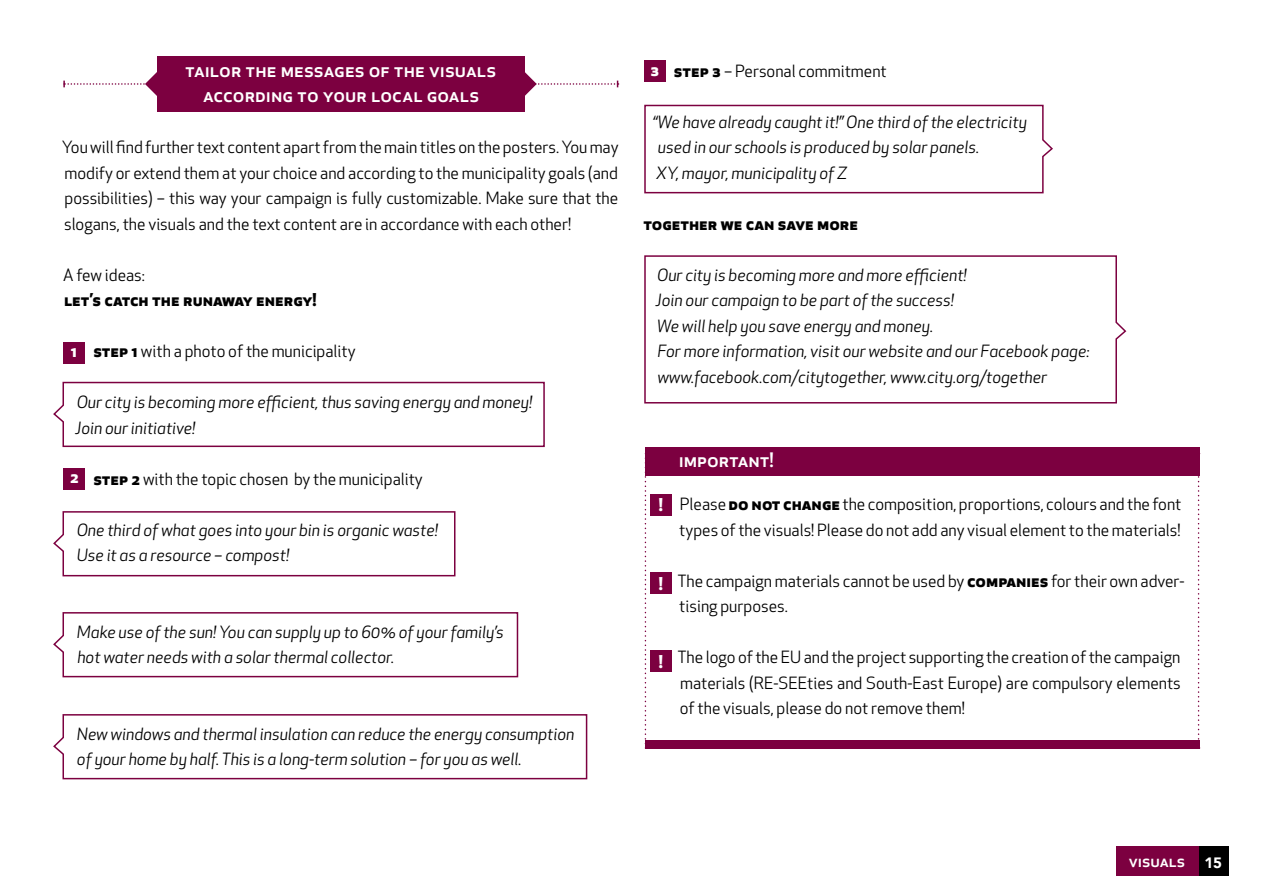
<style>
.page{position:relative;width:1263px;height:893px;background:#fff}
.page>*{position:absolute;margin:0;border:0;box-sizing:border-box;transform-origin:0 0}
.t1{font:500 19.5px/25.5px "Apex New";color:#fff;text-align:center}
.t2{font:700 17.25px "Apex New";color:#000}
.t3{font:700 17.25px "Apex New";color:#fff}
.t4{font:16.5px/25.5px "Apex New";color:#000;text-align:justify}
.t5{font:italic 16.5px/25.5px "Apex New";color:#000}
.t6{font:500 16.5px "Apex New";color:#fff}
.s1{font-weight:700;font-size:17.25px}
.s2{font-family:"Avenir";font-weight:900;font-size:15px}
</style>
<div class="page">
<svg style="left:53px;top:381px;width:492px;height:67px"></svg>
<svg style="left:53px;top:511px;width:403px;height:66px"></svg>
<svg style="left:53px;top:612px;width:466px;height:66px"></svg>
<svg style="left:644px;top:104px;width:409px;height:90px"></svg>
<svg style="left:644px;top:255px;width:483px;height:149px"></svg>
<svg style="left:53px;top:714px;width:535px;height:66px"></svg>
<div style="left:64px;top:342px;width:21px;height:21px;background:#7c0040"></div>
<div style="left:64px;top:468px;width:21px;height:22px;background:#7c0040"></div>
<div style="left:644px;top:61px;width:21px;height:21px;background:#7c0040"></div>
<div style="left:157px;top:56px;width:367px;height:56px;background:#7c0040"></div>
<svg style="left:63px;top:72px;width:556px;height:24px"></svg>
<div style="left:645px;top:448px;width:554px;height:28px;background:#7c0040"></div>
<div style="left:645px;top:740px;width:554px;height:9px;background:#7c0040"></div>
<svg style="left:1198px;top:476px;width:1px;height:264px"></svg>
<svg style="left:645px;top:476px;width:1px;height:264px"></svg>
<div style="left:1116px;top:846px;width:87px;height:30px;background:#7c0040"></div>
<div style="left:1199px;top:846px;width:29px;height:30px;background:#000"></div>
<div style="left:650px;top:494px;width:22px;height:21px;background:#7c0040"></div>
<div style="left:650px;top:572px;width:22px;height:22px;background:#7c0040"></div>
<div style="left:650px;top:651px;width:22px;height:21px;background:#7c0040"></div>
<p class="t1" style="left:185px;top:56px;width:313px">tailor the messages of the visuals according to your local goals</p>
<p class="t4" style="left:62px;top:134px;width:558px">You will find further text content apart from the main titles on the posters. You may modify or extend them at your choice and according to the municipality goals (and possibilities) – this way your campaign is fully customizable. Make sure that the slogans, the visuals and the text content are in accordance with each other!</p>
<p class="t4" style="left:63px;top:262px;width:83px">A few ideas:</p>
<p class="t2" style="left:64px;top:287px;width:254px">let’s catch the runaway energy!</p>
<p class="t4" style="left:93px;top:338px;width:264px"><span class="s1">step 1</span> with a photo of the municipality</p>
<p class="t5" style="left:75px;top:389px;width:459px">Our city is becoming more efficient, thus saving energy and money!<br>Join our initiative!</p>
<p class="t4" style="left:93px;top:466px;width:331px"><span class="s1">step 2</span> with the topic chosen by the municipality</p>
<p class="t5" style="left:77px;top:517px;width:363px">One third of what goes into your bin is organic waste!<br>Use it as a resource – compost!</p>
<p class="t3" style="left:71px;top:338px;width:8px">1</p>
<p class="t3" style="left:70px;top:465px;width:10px">2</p>
<p class="t5" style="left:77px;top:619px;width:428px">Make use of the sun! You can supply up to 60% of your family’s hot water needs with a solar thermal collector.</p>
<p class="t5" style="left:77px;top:721px;width:499px">New windows and thermal insulation can reduce the energy consumption of your home by half. This is a long-term solution – for you as well.</p>
<p class="t4" style="left:674px;top:58px;width:214px"><span class="s1">step 3</span> – Personal commitment</p>
<p class="t5" style="left:653px;top:109px;width:376px">“We have already caught it!” One third of the electricity used in our schools is produced by solar panels.<br>XY, mayor, municipality of Z</p>
<p class="t2" style="left:643px;top:211px;width:216px">together we can save more</p>
<p class="t5" style="left:656px;top:262px;width:435px">Our city is becoming more and more efficient!<br>Join our campaign to be part of the success!<br>We will help you save energy and money.<br>For more information, visit our website and our Facebook page: www.facebook.com/citytogether, www.city.org/together</p>
<p class="t3" style="left:651px;top:57px;width:10px">3</p>
<p class="t3" style="left:659px;top:493px;width:6px">!</p>
<p class="t3" style="left:659px;top:571px;width:6px">!</p>
<p class="t3" style="left:659px;top:649px;width:6px">!</p>
<p class="t1" style="left:679px;top:447px;width:96px">important!</p>
<p class="t4" style="left:679px;top:491px;width:504px">Please <span class="s1">do not change</span> the composition, proportions, colours and the font types of the visuals! Please do not add any visual element to the materials!</p>
<p class="t4" style="left:677px;top:568px;width:509px">The campaign materials cannot be used by <span class="s1">companies</span> for their own adver&shy;tising purposes.</p>
<p class="t4" style="left:677px;top:644px;width:505px">The logo of the EU and the project supporting the creation of the campaign materials (RE-SEEties and South-East Europe) are compulsory elements of the visuals, please do not remove them!</p>
<p class="t6" style="left:1129px;top:850px;width:95px">visuals <span class="s2">15</span></p>
</div>
